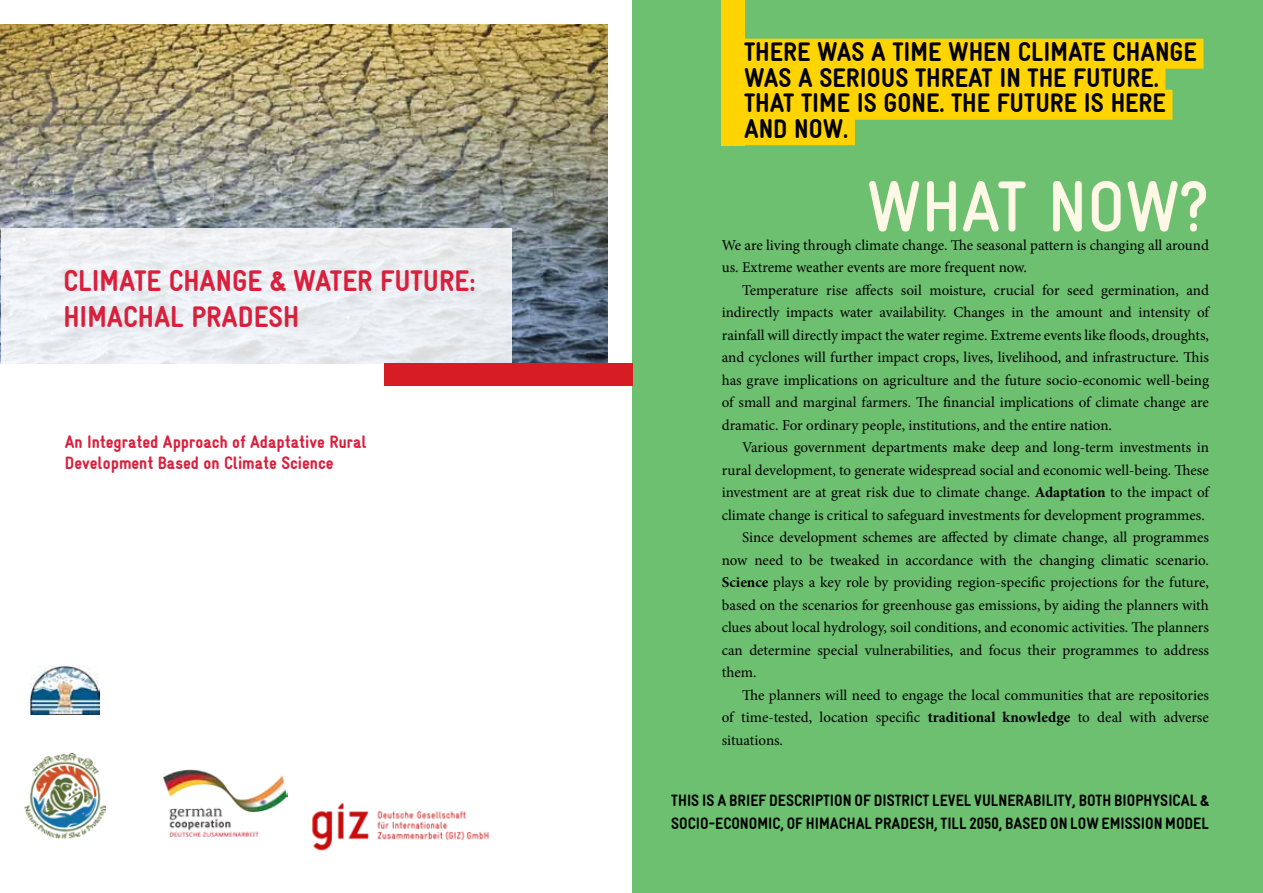
<style>
.page{position:relative;width:1263px;height:893px;background:#fff}
.page>*{position:absolute;margin:0;border:0;box-sizing:border-box;transform-origin:0 0}
.t1{font:700 condensed 72px "Gravur";color:#fff8e6}
.t2{font:900 condensed 30px "Gravur";color:#da1f3d}
.High_Under{font:900 condensed 27px/25.5px "Gravur";color:#000}
.t3{font:900 condensed 18px/21.8px "Gravur";color:#da1f3d}
.t4{font:900 condensed 16.5px/22.5px "Gravur";color:#000}
.t5{font:15px/22.5px "Minion Pro";letter-spacing:-.005em;color:#000;text-align:justify}
.s1{font-weight:700}
</style>
<div class="page">
<div style="left:632px;top:0;width:631px;height:893px;background:#6cc06f"></div>
<img style="left:0;top:25px;width:608px;height:339px">
<div style="left:1px;top:228px;width:510px;height:136px;background:#eceef2"></div>
<div style="left:384px;top:364px;width:249px;height:22px;background:#d71d24"></div>
<div style="left:722px;top:0;width:23px;height:145px;background:#ffd400"></div>
<div style="left:744px;top:39px;width:459px;height:30px;background:#ffd400"></div>
<div style="left:744px;top:64px;width:421px;height:30px;background:#ffd400"></div>
<div style="left:744px;top:90px;width:428px;height:30px;background:#ffd400"></div>
<div style="left:744px;top:115px;width:111px;height:30px;background:#ffd400"></div>
<img style="left:30px;top:665px;width:69px;height:49px">
<img style="left:312px;top:802px;width:177px;height:49px">
<img style="left:163px;top:769px;width:125px;height:68px">
<img style="left:24px;top:753px;width:81px;height:86px">
<p class="t2" style="left:63px;top:264px;width:414px">CLIMATE CHANGE &amp; WATER FUTURE:</p>
<p class="t2" style="left:63px;top:300px;width:237px">HIMACHAL PRADESH</p>
<p class="t3" style="left:65px;top:431px;width:303px">An Integrated Approach of Adaptative Rural<br>Development Based on Climate Science</p>
<p class="High_Under" style="left:744px;top:39px;width:454px">THERE WAS A TIME WHEN CLIMATE CHANGE<br>WAS A SERIOUS THREAT IN THE FUTURE.</p>
<p class="High_Under" style="left:744px;top:90px;width:423px">THAT TIME IS GONE. THE FUTURE IS HERE<br>AND NOW.</p>
<p class="t1" style="left:866px;top:167px;width:344px">WHAT NOW?</p>
<p class="t5" style="left:722px;top:234px;width:489px">We are living through climate change. The seasonal pattern is changing all around us. Extreme weather events are more frequent now.</p>
<p class="t5" style="left:722px;top:279px;width:489px;text-indent:20px">Temperature rise affects soil moisture, crucial for seed germination, and indirectly impacts water availability. Changes in the amount and intensity of rainfall will directly impact the water regime. Extreme events like floods, droughts, and cyclones will further impact crops, lives, livelihood, and infrastructure. This has grave implications on agriculture and the future socio-economic well-being of small and marginal farmers. The financial implications of climate change are dramatic. For ordinary people, institutions, and the entire nation.</p>
<p class="t5" style="left:722px;top:436px;width:489px;text-indent:20px">Various government departments make deep and long-term investments in rural development, to generate widespread social and economic well-being. These investment are at great risk due to climate change. <span class="s1">Adaptation</span> to the impact of climate change is critical to safeguard investments for development programmes.</p>
<p class="t5" style="left:722px;top:526px;width:489px;text-indent:20px">Since development schemes are affected by climate change, all programmes now need to be tweaked in accordance with the changing climatic scenario.<br><span class="s1">Science</span> plays a key role by providing region-specific projections for the future, based on the scenarios for greenhouse gas emissions, by aiding the planners with clues about local hydrology, soil conditions, and economic activities. The planners can determine special vulnerabilities, and focus their programmes to address them.</p>
<p class="t5" style="left:722px;top:684px;width:489px;text-indent:20px">The planners will need to engage the local communities that are repositories of time-tested, location specific <span class="s1">traditional knowledge</span> to deal with adverse situations.</p>
<p class="t4" style="left:671px;top:789px;width:539px">THIS IS A BRIEF DESCRIPTION OF DISTRICT LEVEL VULNERABILITY, BOTH BIOPHYSICAL &amp;<br>SOCIO-ECONOMIC, OF HIMACHAL PRADESH, TILL 2050, BASED ON LOW EMISSION MODEL</p>
</div>
